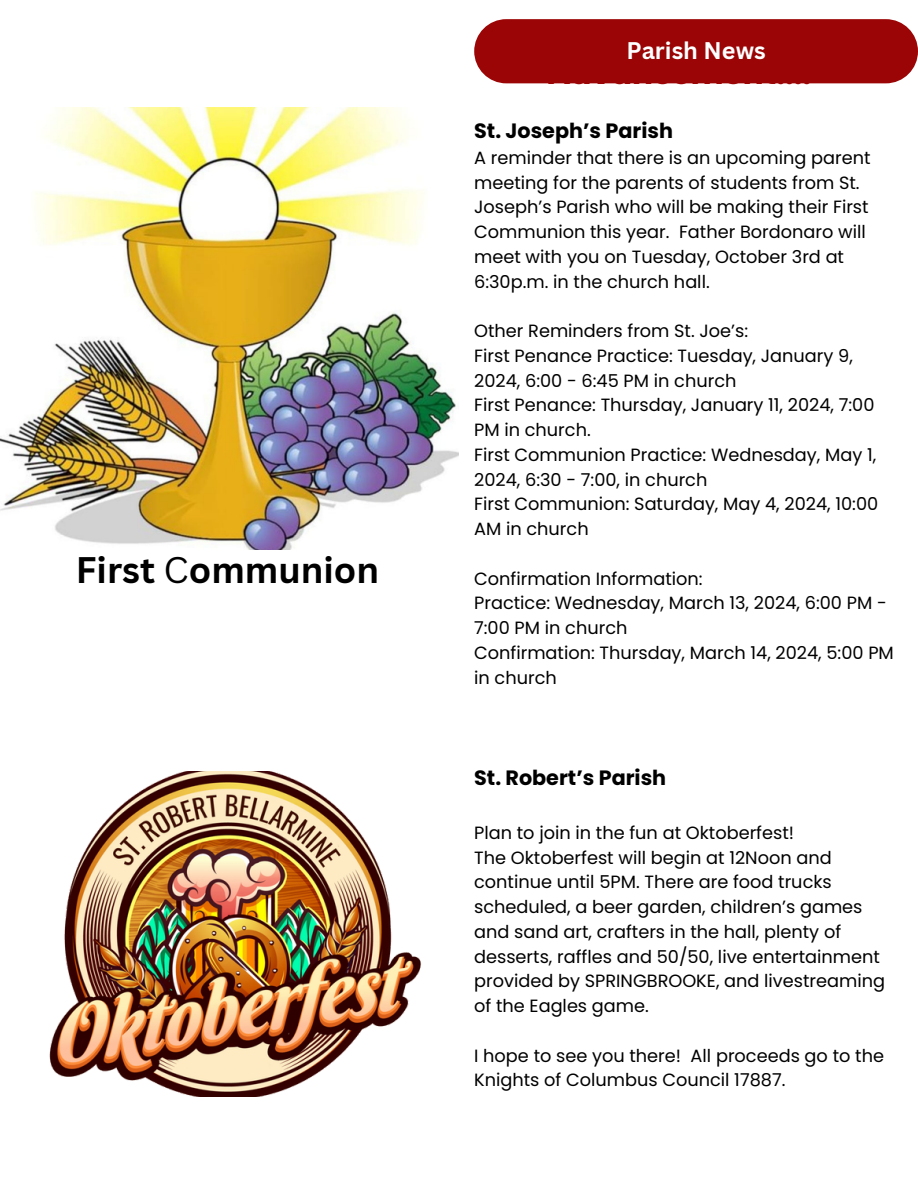
<style>
.page{position:relative;width:918px;height:1188px;background:#fff}
.page>*{position:absolute;margin:0;border:0;box-sizing:border-box;transform-origin:0 0}
.t1{font:700 36px "Canva Sans";color:#000}
.t2{font:700 23.4px "Canva Sans";color:#fff}
.t3{font:700 20.7px "Poppins";color:#000}
.t4{font:17.7px/24.8px "Poppins";color:#000}
.s1{font-weight:400}
</style>
<div class="page">
<img style="left:0;top:107px;width:459px;height:442px">
<img style="left:49px;top:771px;width:372px;height:325px">
<div style="left:474px;top:19px;width:444px;height:64px;background:#9b0505;border-radius:32px"></div>
<p class="t1" style="left:76px;top:544px;width:305px">First <span class="s1">C</span>ommunion</p>
<p class="t2" style="left:626px;top:34px;width:141px">Parish News</p>
<p class="t3" style="left:474px;top:116px;width:200px">St. Joseph’s Parish</p>
<p class="t4" style="left:474px;top:145px;width:398px">A reminder that there is an upcoming parent meeting for the parents of students from St.<br>Joseph’s Parish who will be making their First Communion this year. Father Bordonaro will meet with you on Tuesday, October 3rd at 6:30p.m. in the church hall.</p>
<p class="t4" style="left:474px;top:319px;width:275px">Other Reminders from St. Joe’s:</p>
<p class="t4" style="left:474px;top:343px;width:380px">First Penance Practice: Tuesday, January 9,<br>2024, 6:00 - 6:45 PM in church</p>
<p class="t4" style="left:474px;top:393px;width:402px">First Penance: Thursday, January 11, 2024, 7:00<br>PM in church.</p>
<p class="t4" style="left:474px;top:442px;width:404px">First Communion Practice: Wednesday, May 1,<br>2024, 6:30 - 7:00, in church</p>
<p class="t4" style="left:474px;top:492px;width:406px">First Communion: Saturday, May 4, 2024, 10:00<br>AM in church</p>
<p class="t4" style="left:474px;top:566px;width:230px">Confirmation Information:</p>
<p class="t4" style="left:474px;top:591px;width:414px">Practice: Wednesday, March 13, 2024, 6:00 PM -<br>7:00 PM in church</p>
<p class="t4" style="left:474px;top:640px;width:421px">Confirmation: Thursday, March 14, 2024, 5:00 PM in church</p>
<p class="t3" style="left:474px;top:763px;width:194px">St. Robert’s Parish</p>
<p class="t4" style="left:474px;top:820px;width:321px">Plan to join in the fun at Oktoberfest!</p>
<p class="t4" style="left:474px;top:845px;width:412px">The Oktoberfest will begin at 12Noon and continue until 5PM. There are food trucks scheduled, a beer garden, children’s games and sand art, crafters in the hall, plenty of desserts, raffles and 50/50, live entertainment provided by SPRINGBROOKE, and livestreaming of the Eagles game.</p>
<p class="t4" style="left:474px;top:1043px;width:411px">I hope to see you there! All proceeds go to the<br>Knights of Columbus Council 17887.</p>
</div>
